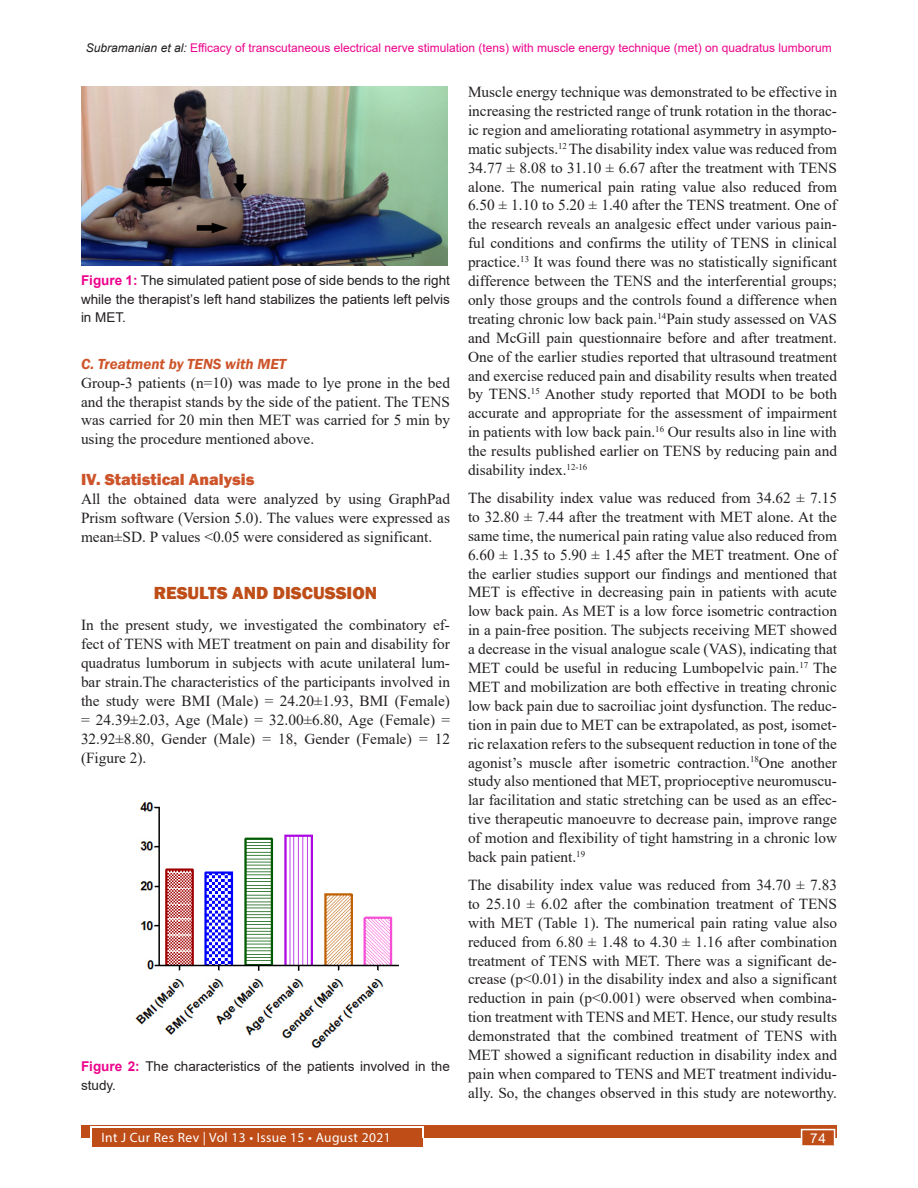
<style>
.page{position:relative;width:918px;height:1188px;background:#fff}
.page>*{position:absolute;margin:0;border:0;box-sizing:border-box;transform-origin:0 0}
.Head_1_copy_2{font:800 18px "Franklin Gothic";color:#be4d18}
.Head_2{font:800 16.5px "Franklin Gothic";color:#cd542a}
.Text_copy{font:15.3px/18.9px "Times New Roman";color:#231f20;text-align:justify}
.Head_3{font:italic 600 15px "Franklin Gothic";color:#cd542a}
.Figure_caption{font:13.5px/18.9px "Arial";color:#231f20;text-align:justify}
.t1{font:13.5px "Myriad Pro";letter-spacing:.03em;color:#fff}
.t2{font:13.5px "Arial";color:#fff}
.t3{font:12px "Arial";color:#ed028c}
.s1{font-style:italic;color:#231f20}
.s2{font-weight:700;color:#ed028c}
.s3{font-family:"Calibri"}
</style>
<div class="page">
<div style="left:81px;top:1125px;width:756px;height:13px;background:#be4d18"></div>
<div style="left:92px;top:1128px;width:331px;height:19px;background:#be4d18"></div>
<hr style="left:91px;top:1127px;width:332px;height:1px;background:#fff">
<div style="left:801px;top:1129px;width:34px;height:17px;background:#be4d18;border:2px solid #fff"></div>
<img style="left:81px;top:86px;width:367px;height:180px">
<img style="left:135px;top:802px;width:264px;height:247px">
<p class="t3" style="left:86px;top:39px;width:748px"><span class="s1">Subramanian et al:</span> Efficacy of transcutaneous electrical nerve stimulation (tens) with muscle energy technique (met) on quadratus lumborum</p>
<p class="Figure_caption" style="left:81px;top:270px;width:370px"><span class="s2">Figure 1:</span> The simulated patient pose of side bends to the right while the therapist’s left hand stabilizes the patients left pelvis in MET.</p>
<p class="Head_3" style="left:81px;top:354px;width:207px">C. Treatment by TENS with MET</p>
<p class="Text_copy" style="left:81px;top:373px;width:371px">Group-3 patients (n=10) was made to lye prone in the bed and the therapist stands by the side of the patient. The TENS was carried for 20 min then MET was carried for 5 min by using the procedure mentioned above.</p>
<p class="Head_2" style="left:81px;top:469px;width:175px">IV. Statistical Analysis</p>
<p class="Text_copy" style="left:81px;top:489px;width:371px">All the obtained data were analyzed by using GraphPad Prism software (Version 5.0). The values were expressed as mean±SD. P values &lt;0.05 were considered as significant.</p>
<p class="Head_1_copy_2" style="left:154px;top:582px;width:225px">RESULTS AND DISCUSSION</p>
<p class="Text_copy" style="left:81px;top:615px;width:371px">In the present study<span class="s3">,</span> we investigated the combinatory ef&shy;fect of TENS with MET treatment on pain and disability for quadratus lumborum in subjects with acute unilateral lum&shy;bar strain.The characteristics of the participants involved in the study were BMI (Male) = 24.20±1.93, BMI (Female) = 24.39±2.03, Age (Male) = 32.00±6.80, Age (Female) = 32.92±8.80, Gender (Male) = 18, Gender (Female) = 12 (Figure 2).</p>
<p class="Figure_caption" style="left:81px;top:1057px;width:370px"><span class="s2">Figure 2:</span> The characteristics of the patients involved in the study.</p>
<p class="Text_copy" style="left:468px;top:82px;width:371px">Muscle energy technique was demonstrated to be effective in increasing the restricted range of trunk rotation in the thorac&shy;ic region and ameliorating rotational asymmetry in asympto&shy;matic subjects.<sup>12</sup> The disability index value was reduced from 34.77 ± 8.08 to 31.10 ± 6.67 after the treatment with TENS alone. The numerical pain rating value also reduced from 6.50 ± 1.10 to 5.20 ± 1.40 after the TENS treatment. One of the research reveals an analgesic effect under various pain&shy;ful conditions and confirms the utility of TENS in clinical practice.<sup>13</sup> It was found there was no statistically significant difference between the TENS and the interferential groups; only those groups and the controls found a difference when treating chronic low back pain.<sup>14</sup>Pain study assessed on VAS and McGill pain questionnaire before and after treatment.<br>One of the earlier studies reported that ultrasound treatment and exercise reduced pain and disability results when treated by TENS.<sup>15</sup> Another study reported that MODI to be both accurate and appropriate for the assessment of impairment in patients with low back pain.<sup>16</sup> Our results also in line with the results published earlier on TENS by reducing pain and disability index.<sup>12-16</sup></p>
<p class="Text_copy" style="left:468px;top:488px;width:371px">The disability index value was reduced from 34.62 ± 7.15 to 32.80 ± 7.44 after the treatment with MET alone. At the same time, the numerical pain rating value also reduced from 6.60 ± 1.35 to 5.90 ± 1.45 after the MET treatment. One of the earlier studies support our findings and mentioned that MET is effective in decreasing pain in patients with acute low back pain. As MET is a low force isometric contraction in a pain<span class="s3">-</span>free position. The subjects receiving MET showed a decrease in the visual analogue scale (VAS), indicating that MET could be useful in reducing Lumbopelvic pain.<sup>17</sup> The MET and mobilization are both effective in treating chronic low back pain due to sacroiliac joint dysfunction. The reduc&shy;tion in pain due to MET can be extrapolated, as post<span class="s3">,</span> isomet&shy;ric relaxation refers to the subsequent reduction in tone of the agonist’s muscle after isometric contraction.<sup>18</sup>One another study also mentioned that MET, proprioceptive neuromuscu&shy;lar facilitation and static stretching can be used as an effec&shy;tive therapeutic manoeuvre to decrease pain, improve range of motion and flexibility of tight hamstring in a chronic low back pain patient.<sup>19</sup></p>
<p class="Text_copy" style="left:468px;top:875px;width:371px">The disability index value was reduced from 34.70 ± 7.83 to 25.10 ± 6.02 after the combination treatment of TENS with MET (Table 1). The numerical pain rating value also reduced from 6.80 ± 1.48 to 4.30 ± 1.16 after combination treatment of TENS with MET. There was a significant de&shy;crease (p&lt;0.01) in the disability index and also a significant reduction in pain (p&lt;0.001) were observed when combina&shy;tion treatment with TENS and MET. Hence, our study results demonstrated that the combined treatment of TENS with MET showed a significant reduction in disability index and pain when compared to TENS and MET treatment individu&shy;ally. So, the changes observed in this study are noteworthy.</p>
<p class="t1" style="left:101px;top:1129px;width:291px">Int J Cur Res Rev | Vol 13 • Issue 15 • August 2021</p>
<p class="t2" style="left:810px;top:1129px;width:17px">74</p>
</div>
